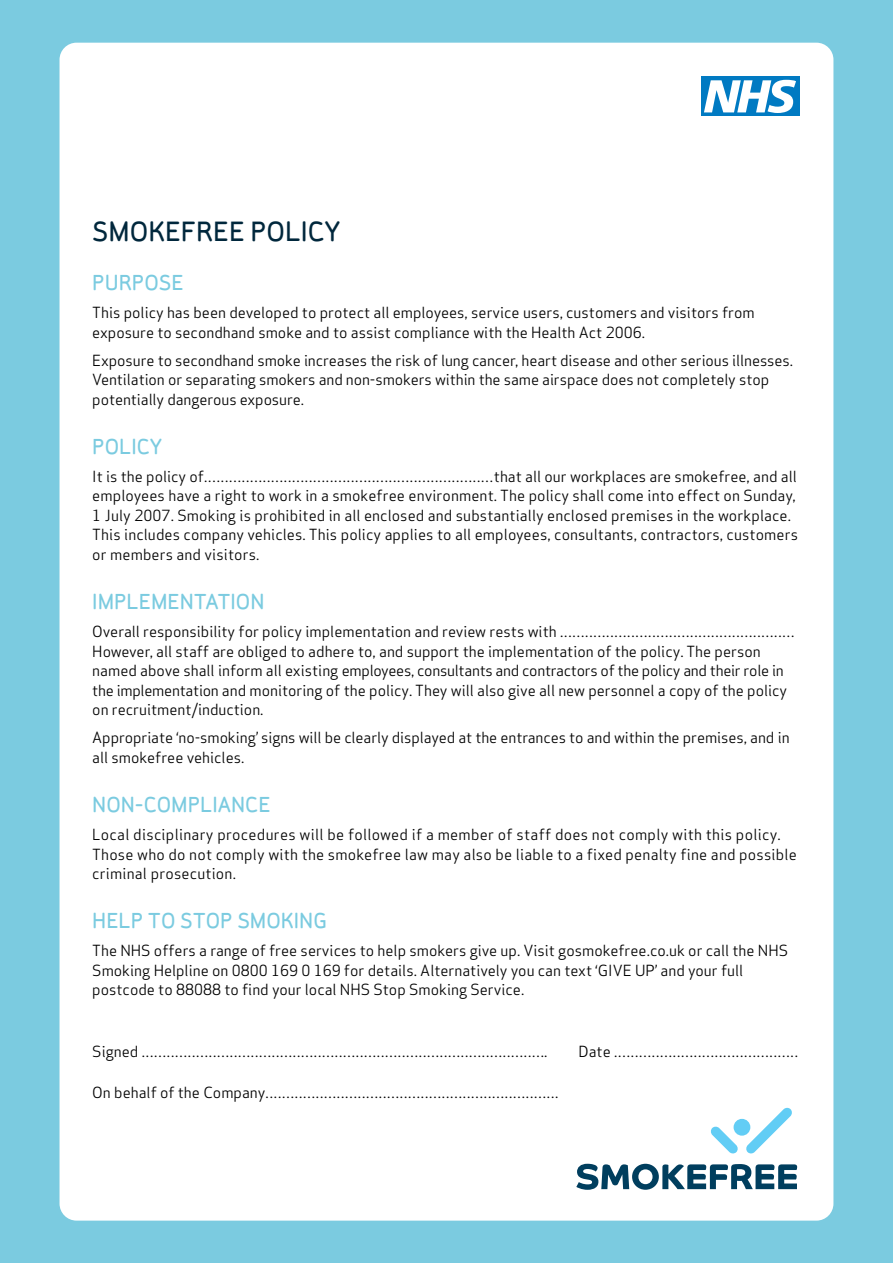
<style>
.page{position:relative;width:893px;height:1263px;background:#7bcbe0}
.page>*{position:absolute;margin:0;border:0;box-sizing:border-box;transform-origin:0 0}
.t1{font:500 27px "Sylvia";color:#00273c}
.t2{font:500 21px "Sylvia";color:#7bcbe0}
.t3{font:15px/19.5px "Apex Sans Book T";color:#000}
</style>
<div class="page">
<div style="left:60px;top:43px;width:773px;height:1177px;background:#fff;border-radius:17px"></div>
<svg style="left:711px;top:1126px;width:27px;height:28px"></svg>
<div style="left:734px;top:1119px;width:16px;height:17px;background:#62cdf5;border-radius:50%"></div>
<svg style="left:746px;top:1107px;width:46px;height:47px"></svg>
<svg style="left:576px;top:1164px;width:221px;height:26px"></svg>
<div style="left:701px;top:76px;width:99px;height:40px;background:#007ac2"></div>
<svg style="left:704px;top:80px;width:92px;height:33px"></svg>
<h1 class="t1" style="left:92px;top:221px;width:250px">SMOKEFREE POLICY</h1>
<h2 class="t2" style="left:92px;top:275px;width:93px">PURPOSE</h2>
<p class="t3" style="left:92px;top:303px;width:664px">This policy has been developed to protect all employees, service users, customers and visitors from exposure to secondhand smoke and to assist compliance with the Health Act 2006.</p>
<p class="t3" style="left:92px;top:350px;width:702px">Exposure to secondhand smoke increases the risk of lung cancer, heart disease and other serious illnesses.<br>Ventilation or separating smokers and non-smokers within the same airspace does not completely stop potentially dangerous exposure.</p>
<h2 class="t2" style="left:92px;top:439px;width:71px">POLICY</h2>
<p class="t3" style="left:92px;top:467px;width:707px">It is the policy of.....................................................................that all our workplaces are smokefree, and all employees have a right to work in a smokefree environment. The policy shall come into effect on Sunday, 1 July 2007. Smoking is prohibited in all enclosed and substantially enclosed premises in the workplace.<br>This includes company vehicles. This policy applies to all employees, consultants, contractors, customers or members and visitors.</p>
<h2 class="t2" style="left:92px;top:594px;width:174px">IMPLEMENTATION</h2>
<p class="t3" style="left:92px;top:622px;width:703px">Overall responsibility for policy implementation and review rests with ........................................................<br>However, all staff are obliged to adhere to, and support the implementation of the policy. The person named above shall inform all existing employees, consultants and contractors of the policy and their role in the implementation and monitoring of the policy. They will also give all new personnel a copy of the policy on recruitment/induction.</p>
<p class="t3" style="left:92px;top:728px;width:699px">Appropriate ‘no-smoking’ signs will be clearly displayed at the entrances to and within the premises, and in all smokefree vehicles.</p>
<h2 class="t2" style="left:92px;top:797px;width:180px">NON-COMPLIANCE</h2>
<p class="t3" style="left:92px;top:825px;width:706px">Local disciplinary procedures will be followed if a member of staff does not comply with this policy.<br>Those who do not comply with the smokefree law may also be liable to a fixed penalty fine and possible criminal prosecution.</p>
<h2 class="t2" style="left:92px;top:913px;width:236px">HELP TO STOP SMOKING</h2>
<p class="t3" style="left:92px;top:941px;width:697px">The NHS offers a range of free services to help smokers give up. Visit gosmokefree.co.uk or call the NHS<br>Smoking Helpline on 0800 169 0 169 for details. Alternatively you can text ‘GIVE UP’ and your full postcode to 88088 to find your local NHS Stop Smoking Service.</p>
<p class="t3" style="left:92px;top:1042px;width:456px">Signed .................................................................................................</p>
<p class="t3" style="left:578px;top:1042px;width:221px">Date ............................................</p>
<p class="t3" style="left:92px;top:1083px;width:468px">On behalf of the Company......................................................................</p>
</div>
